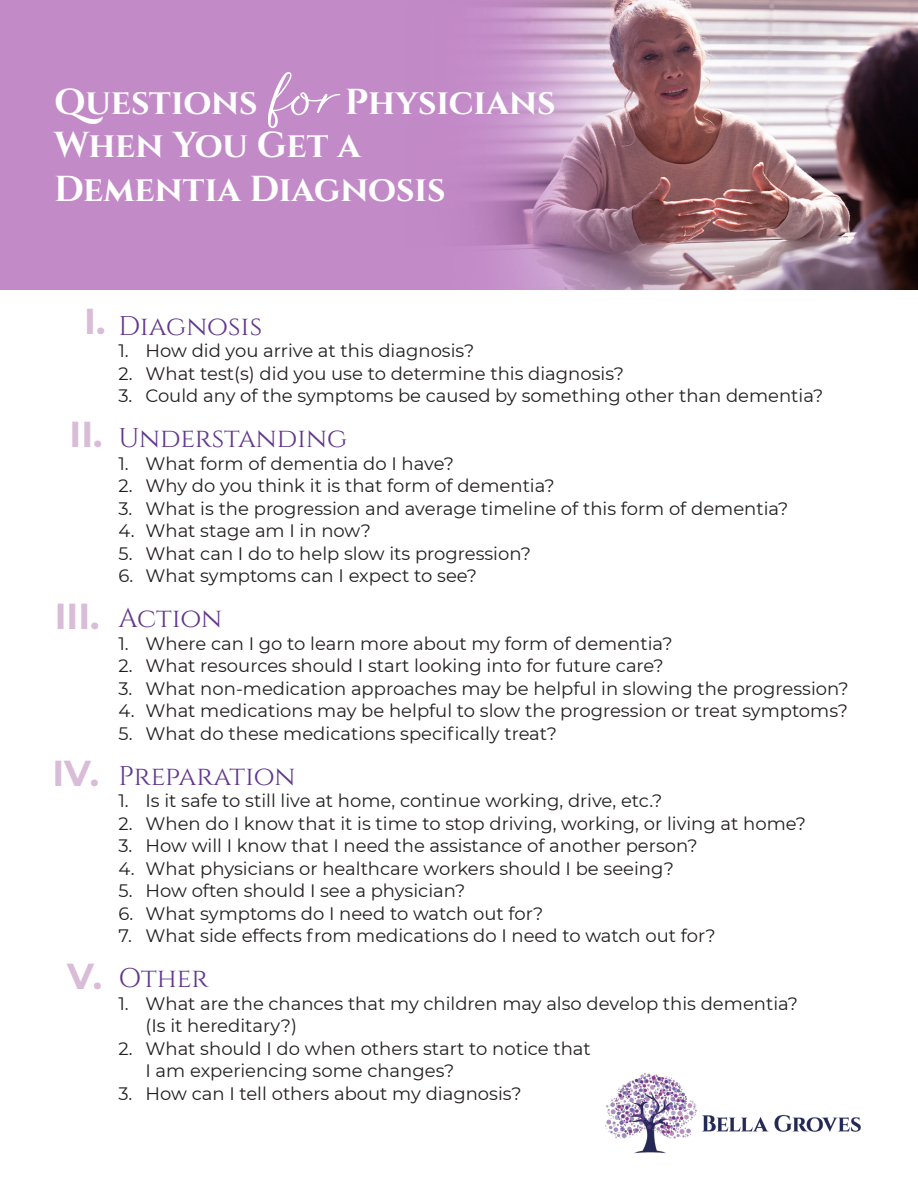
<style>
.page{position:relative;width:918px;height:1188px;background:#fff}
.page>*{position:absolute;margin:0;border:0;box-sizing:border-box;transform-origin:0 0}
.t1{font:700 36px/43.2px "Cinzel";color:#fff}
.t2{font:700 36px "Montserrat";color:#d9bcd8}
.t3{font:27px "Cinzel";color:#61388c}
.t4{font:18px/22.5px "Montserrat";color:#231f20}
.s1{font-family:"Serendipity";font-weight:400;font-size:57px}
</style>
<div class="page">
<img style="left:0;top:0;width:918px;height:289px">
<img style="left:605px;top:1073px;width:256px;height:81px">
<p class="t1" style="left:54px;top:81px;width:503px">Questions <span class="s1">for</span> Physicians<br>When You Get a<br>Dementia Diagnosis</p>
<p class="t2" style="left:84px;top:296px;width:23px">I.</p>
<p class="t2" style="left:70px;top:409px;width:35px">II.</p>
<p class="t2" style="left:55px;top:591px;width:46px">III.</p>
<p class="t2" style="left:53px;top:747px;width:48px">IV.</p>
<p class="t2" style="left:67px;top:950px;width:36px">V.</p>
<p class="t3" style="left:118px;top:310px;width:145px">Diagnosis</p>
<p class="t4" style="left:118px;top:339px;width:357px">1. How did you arrive at this diagnosis?</p>
<p class="t4" style="left:118px;top:361px;width:507px">2. What test(s) did you use to determine this diagnosis?</p>
<p class="t4" style="left:118px;top:384px;width:706px">3. Could any of the symptoms be caused by something other than dementia?</p>
<p class="t3" style="left:118px;top:422px;width:230px">Understanding</p>
<p class="t4" style="left:118px;top:451px;width:337px">1. What form of dementia do I have?</p>
<p class="t4" style="left:118px;top:474px;width:438px">2. Why do you think it is that form of dementia?</p>
<p class="t4" style="left:118px;top:496px;width:672px">3. What is the progression and average timeline of this form of dementia?</p>
<p class="t4" style="left:118px;top:519px;width:254px">4. What stage am I in now?</p>
<p class="t4" style="left:118px;top:541px;width:414px">5. What can I do to help slow its progression?</p>
<p class="t4" style="left:118px;top:564px;width:360px">6. What symptoms can I expect to see?</p>
<p class="t3" style="left:118px;top:602px;width:105px">Action</p>
<p class="t4" style="left:118px;top:631px;width:556px">1. Where can I go to learn more about my form of dementia?</p>
<p class="t4" style="left:118px;top:654px;width:547px">2. What resources should I start looking into for future care?</p>
<p class="t4" style="left:118px;top:676px;width:732px">3. What non-medication approaches may be helpful in slowing the progression?</p>
<p class="t4" style="left:118px;top:699px;width:731px">4. What medications may be helpful to slow the progression or treat symptoms?</p>
<p class="t4" style="left:118px;top:721px;width:440px">5. What do these medications specifically treat?</p>
<p class="t3" style="left:118px;top:760px;width:179px">Preparation</p>
<p class="t4" style="left:118px;top:789px;width:545px">1. Is it safe to still live at home, continue working, drive, etc.?</p>
<p class="t4" style="left:118px;top:811px;width:689px">2. When do I know that it is time to stop driving, working, or living at home?</p>
<p class="t4" style="left:118px;top:834px;width:581px">3. How will I know that I need the assistance of another person?</p>
<p class="t4" style="left:118px;top:856px;width:557px">4. What physicians or healthcare workers should I be seeing?</p>
<p class="t4" style="left:118px;top:879px;width:348px">5. How often should I see a physician?</p>
<p class="t4" style="left:118px;top:901px;width:426px">6. What symptoms do I need to watch out for?</p>
<p class="t4" style="left:118px;top:924px;width:599px">7. What side effects from medications do I need to watch out for?</p>
<p class="t3" style="left:118px;top:962px;width:91px">Other</p>
<p class="t4" style="left:146px;top:991px;width:654px;text-indent:-27px">1. What are the chances that my children may also develop this dementia? (Is it hereditary?)</p>
<p class="t4" style="left:146px;top:1036px;width:447px;text-indent:-27px">2. What should I do when others start to notice that<br>I am experiencing some changes?</p>
<p class="t4" style="left:118px;top:1081px;width:405px">3. How can I tell others about my diagnosis?</p>
</div>
